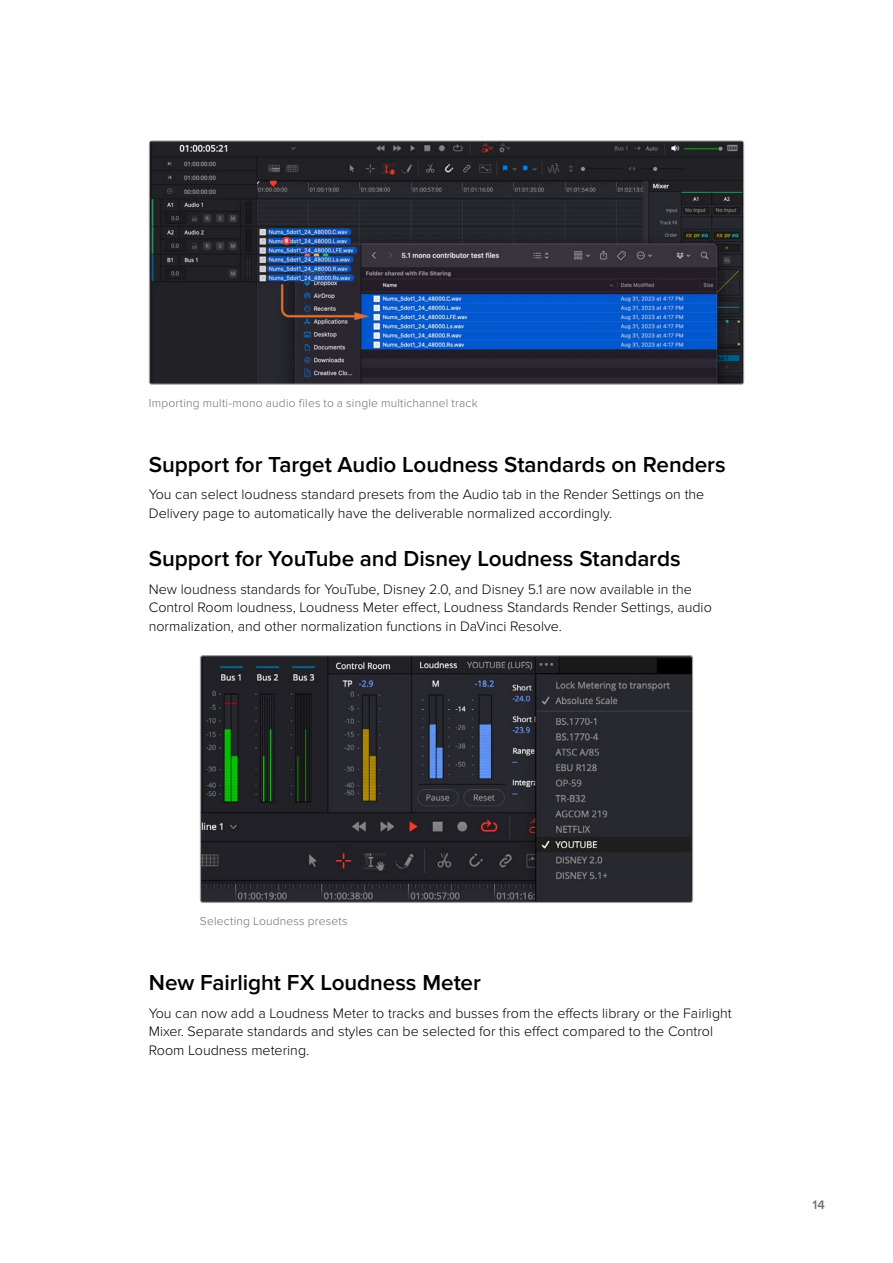
<style>
.page{position:relative;width:893px;height:1263px;background:#fff}
.page>*{position:absolute;margin:0;border:0;box-sizing:border-box;transform-origin:0 0}
.t1{font:600 22.5px "Proxima Nova";letter-spacing:-.005em;color:#000}
.t2{font:300 14.25px/18.8px "Proxima Nova";color:#000}
.t3{font:600 12.75px "Proxima Nova";color:#706f6f}
.t4{font:300 12px "Proxima Nova";letter-spacing:.015em;color:#706f6f}
</style>
<div class="page">
<img style="left:151px;top:142px;width:591px;height:241px">
<div style="left:149px;top:140px;width:595px;height:245px;border:1px solid #9d9d9c;border-radius:2px"></div>
<img style="left:202px;top:657px;width:489px;height:244px">
<div style="left:200px;top:655px;width:493px;height:248px;border:1px solid #9d9d9c;border-radius:2px"></div>
<p class="t4" style="left:149px;top:396px;width:330px">Importing multi-mono audio files to a single multichannel track</p>
<h1 class="t1" style="left:149px;top:452px;width:578px">Support for Target Audio Loudness Standards on Renders</h1>
<p class="t2" style="left:149px;top:485px;width:557px">You can select loudness standard presets from the Audio tab in the Render Settings on the<br>Delivery page to automatically have the deliverable normalized accordingly.</p>
<h1 class="t1" style="left:149px;top:546px;width:533px">Support for YouTube and Disney Loudness Standards</h1>
<p class="t2" style="left:149px;top:580px;width:564px">New loudness standards for YouTube, Disney 2.0, and Disney 5.1 are now available in the<br>Control Room loudness, Loudness Meter effect, Loudness Standards Render Settings, audio normalization, and other normalization functions in DaVinci Resolve.</p>
<p class="t4" style="left:200px;top:914px;width:149px">Selecting Loudness presets</p>
<h1 class="t1" style="left:149px;top:970px;width:333px">New Fairlight FX Loudness Meter</h1>
<p class="t2" style="left:149px;top:1004px;width:584px">You can now add a Loudness Meter to tracks and busses from the effects library or the Fairlight<br>Mixer. Separate standards and styles can be selected for this effect compared to the Control<br>Room Loudness metering.</p>
<p class="t3" style="left:812px;top:1198px;width:14px">14</p>
</div>
